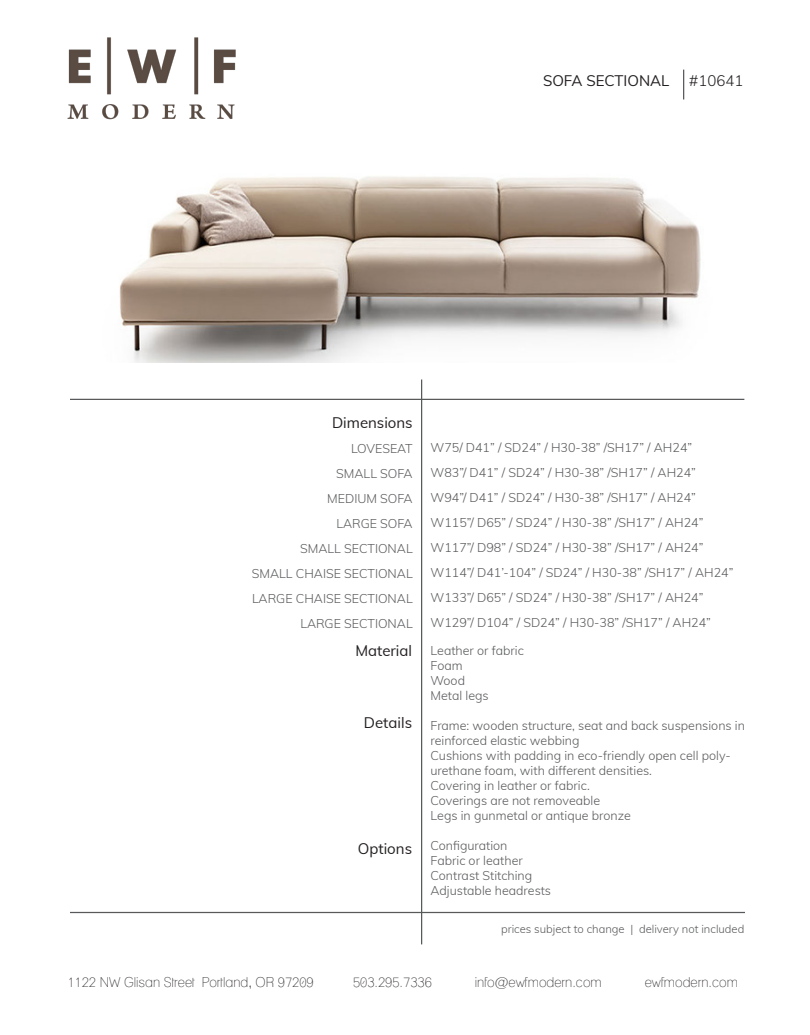
<style>
.page{position:relative;width:810px;height:1035px;background:#fff}
.page>*{position:absolute;margin:0;border:0;box-sizing:border-box;transform-origin:0 0}
.t1{font:15px "Muli";color:#231f20}
.t2{font:300 15px "Muli";color:#231f20}
.t3{font:condensed 13.75px "Lane";color:#231f20}
.t4{font:300 12.5px/25px "Muli";color:#58595b}
.t5{font:300 11.25px "Muli";color:#58595b}
</style>
<div class="page">
<img style="left:68px;top:37px;width:168px;height:83px">
<hr style="left:70px;top:912px;width:675px;height:1px;background:#58595b">
<hr style="left:70px;top:399px;width:674px;height:1px;background:#58595b">
<hr style="left:421px;top:379px;width:1px;height:565px;background:#58595b">
<svg style="left:683px;top:70px;width:1px;height:29px"></svg>
<img style="left:119px;top:176px;width:582px;height:187px">
<p class="t1" style="left:543px;top:70px;width:128px">SOFA SECTIONAL</p>
<p class="t2" style="left:689px;top:70px;width:56px">#10641</p>
<p class="t1" style="left:332px;top:411px;width:82px">Dimensions</p>
<p class="t4" style="left:351px;top:435px;width:63px">LOVESEAT</p>
<p class="t4" style="left:336px;top:460px;width:78px">SMALL SOFA</p>
<p class="t4" style="left:327px;top:485px;width:87px">MEDIUM SOFA</p>
<p class="t4" style="left:337px;top:510px;width:78px">LARGE SOFA</p>
<p class="t4" style="left:300px;top:535px;width:114px">SMALL SECTIONAL</p>
<p class="t4" style="left:252px;top:560px;width:162px">SMALL CHAISE SECTIONAL</p>
<p class="t4" style="left:252px;top:585px;width:162px">LARGE CHAISE SECTIONAL</p>
<p class="t4" style="left:301px;top:610px;width:114px">LARGE SECTIONAL</p>
<p class="t1" style="left:355px;top:640px;width:58px">Material</p>
<p class="t1" style="left:364px;top:712px;width:50px">Details</p>
<p class="t1" style="left:358px;top:838px;width:56px">Options</p>
<p class="t4" style="left:430px;top:434px;width:263px">W75/ D41” / SD24” / H30-38” /SH17” / AH24”</p>
<p class="t4" style="left:430px;top:459px;width:267px">W83”/ D41” / SD24” / H30-38” /SH17” / AH24”</p>
<p class="t4" style="left:430px;top:484px;width:274px">W94”/ D41” / SD24” / H30-38” /SH17” / AH24”<br>W115”/ D65” / SD24” / H30-38” /SH17” / AH24”</p>
<p class="t4" style="left:430px;top:534px;width:304px">W117”/ D98” / SD24” / H30-38” /SH17” / AH24” W114”/ D41’-104” / SD24” / H30-38” /SH17” / AH24” W133”/ D65” / SD24” / H30-38” /SH17” / AH24” W129”/ D104” / SD24” / H30-38” /SH17” / AH24”</p>
<p class="t4" style="left:430px;top:637px;width:95px">Leather or fabric</p>
<p class="t4" style="left:430px;top:652px;width:34px">Foam</p>
<p class="t4" style="left:430px;top:667px;width:36px">Wood</p>
<p class="t4" style="left:430px;top:682px;width:60px">Metal legs</p>
<p class="t4" style="left:430px;top:717px;width:316px;line-height:15px">Frame: wooden structure, seat and back suspensions in reinforced elastic webbing</p>
<p class="t4" style="left:430px;top:747px;width:302px;line-height:15px">Cushions with padding in eco-friendly open cell poly&shy;urethane foam, with different densities.</p>
<p class="t4" style="left:430px;top:772px;width:161px">Covering in leather or fabric.</p>
<p class="t4" style="left:430px;top:787px;width:171px">Coverings are not removeable</p>
<p class="t4" style="left:430px;top:802px;width:202px">Legs in gunmetal or antique bronze</p>
<p class="t4" style="left:430px;top:832px;width:79px">Configuration</p>
<p class="t4" style="left:430px;top:847px;width:94px">Fabric or leather</p>
<p class="t4" style="left:430px;top:862px;width:103px">Contrast Stitching</p>
<p class="t4" style="left:430px;top:877px;width:122px">Adjustable headrests</p>
<p class="t5" style="left:501px;top:921px;width:245px">prices subject to change | delivery not included</p>
<p class="t3" style="left:68px;top:974px;width:248px">1122 NW Glisan Street Portland, OR 97209</p>
<p class="t3" style="left:353px;top:974px;width:80px">503.295.7336</p>
<p class="t3" style="left:475px;top:974px;width:129px">info@ewfmodern.com</p>
<p class="t3" style="left:645px;top:974px;width:95px">ewfmodern.com</p>
</div>
